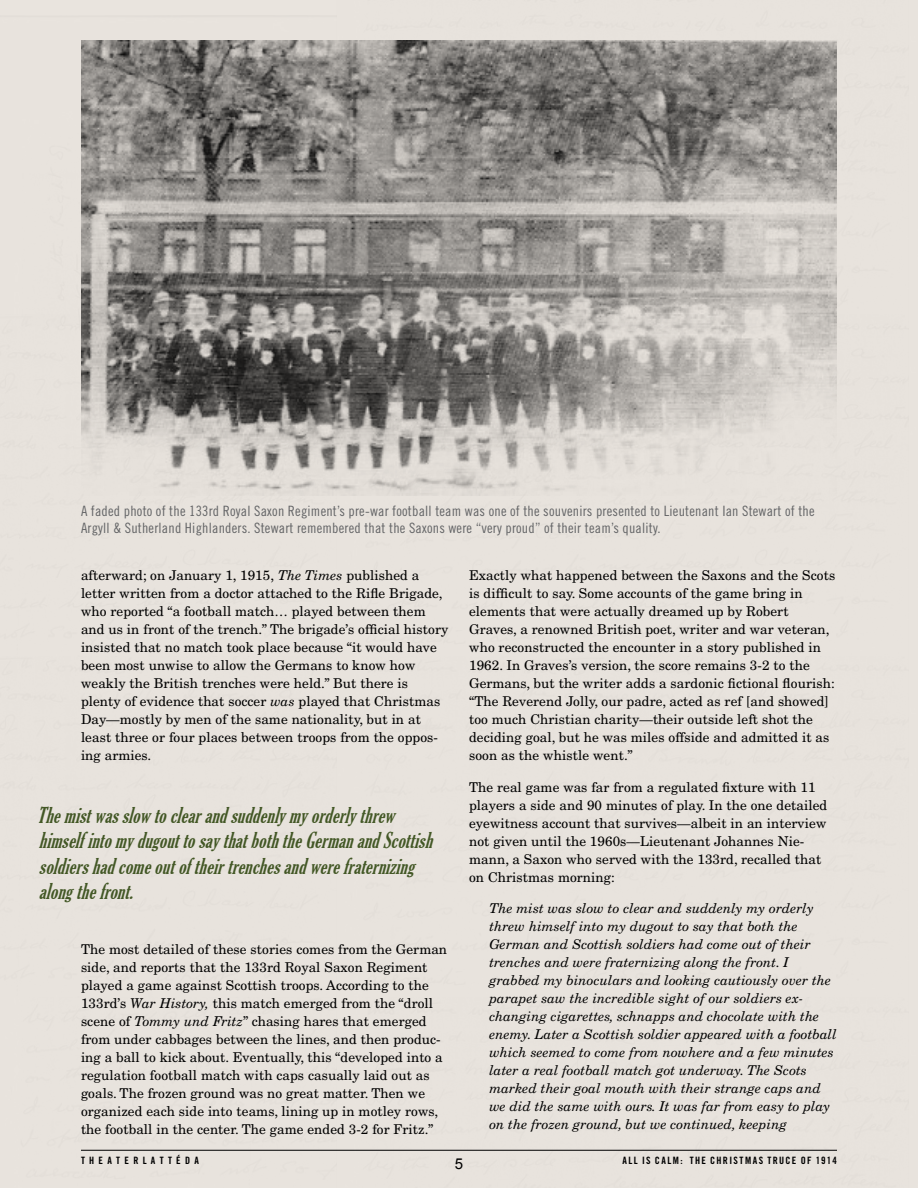
<style>
.page{position:relative;width:918px;height:1188px;background:#fff}
.page>*{position:absolute;margin:0;border:0;box-sizing:border-box;transform-origin:0 0}
.t1{font:italic extra-condensed 21px/25.5px "Gloucester";color:#4a632c}
.t2{font:15px "Arial";color:#000}
.t3{font:14.25px/17.2px "Trade Gothic LT Std Cn 18";letter-spacing:.015em;color:#636466}
.t4{font:13.5px/18px "New Century Schlbk LT Std";letter-spacing:.005em;color:#000}
.t5{font:italic 13.5px/18px "New Century Schlbk LT Std";letter-spacing:.005em;color:#000}
.t6{font:10.2px "Trade Gothic LT Std Bd Cn 20";letter-spacing:.13em;color:#000}
.t7{font:10.2px "Trade Gothic LT Std Bd Cn 20";letter-spacing:.425em;color:#000}
.s1{font-style:italic}
</style>
<div class="page">
<div style="left:0;top:325px;width:918px;height:863px;background:#e8e3dd"></div>
<img style="left:81px;top:40px;width:756px;height:456px">
<p class="t3" style="left:81px;top:502px;width:735px">A faded photo of the 133rd Royal Saxon Regiment’s pre-war football team was one of the souvenirs presented to Lieutenant Ian Stewart of the<br>Argyll &amp; Sutherland Highlanders. Stewart remembered that the Saxons were “very proud” of their team’s quality.</p>
<p class="t4" style="left:81px;top:566px;width:369px">afterward; on January 1, 1915, <span class="s1">The Times</span> published a letter written from a doctor attached to the Rifle Brigade, who reported “a football match… played between them and us in front of the trench.” The brigade’s official history insisted that no match took place because “it would have been most unwise to allow the Germans to know how weakly the British trenches were held.” But there is plenty of evidence that soccer <span class="s1">was</span> played that Christmas Day—mostly by men of the same nationality, but in at least three or four places between troops from the oppos&shy;ing armies.</p>
<h1 class="t1" style="left:37px;top:803px;width:403px">Themistwasslowtoclearandsuddenlymyorderlythrew himself intomydugouttosaythatboththeGermanandScottish soldiershadcomeoutof theirtrenchesandwerefraternizing alongthefront.</h1>
<p class="t4" style="left:81px;top:940px;width:368px">The most detailed of these stories comes from the German side, and reports that the 133rd Royal Saxon Regiment played a game against Scottish troops. According to the 133rd’s <span class="s1">War History,</span> this match emerged from the “droll scene of <span class="s1">Tommy und Fritz</span>” chasing hares that emerged from under cabbages between the lines, and then produc&shy;ing a ball to kick about. Eventually, this “developed into a regulation football match with caps casually laid out as goals. The frozen ground was no great matter. Then we organized each side into teams, lining up in motley rows, the football in the center. The game ended 3-2 for Fritz.”</p>
<p class="t4" style="left:469px;top:566px;width:368px">Exactly what happened between the Saxons and the Scots is difficult to say. Some accounts of the game bring in elements that were actually dreamed up by Robert Graves, a renowned British poet, writer and war veteran, who reconstructed the encounter in a story published in 1962. In Graves’s version, the score remains 3-2 to the Germans, but the writer adds a sardonic fictional flourish: “The Reverend Jolly, our padre, acted as ref [and showed] too much Christian charity—their outside left shot the deciding goal, but he was miles offside and admitted it as soon as the whistle went.”</p>
<p class="t4" style="left:469px;top:778px;width:360px">The real game was far from a regulated fixture with 11 players a side and 90 minutes of play. In the one detailed eyewitness account that survives—albeit in an interview not given until the 1960s—Lieutenant Johannes Nie&shy;mann, a Saxon who served with the 133rd, recalled that on Christmas morning:</p>
<p class="t5" style="left:489px;top:899px;width:349px">The mist was slow to clear and suddenly my orderly threw himself into my dugout to say that both the German and Scottish soldiers had come out of their trenches and were fraternizing along the front. I grabbed my binoculars and looking cautiously over the parapet saw the incredible sight of our soldiers ex&shy;changing cigarettes, schnapps and chocolate with the enemy. Later a Scottish soldier appeared with a football which seemed to come from nowhere and a few minutes later a real football match got underway. The Scots marked their goal mouth with their strange caps and we did the same with ours. It was far from easy to play on the frozen ground, but we continued, keeping</p>
<p class="t7" style="left:81px;top:1155px;width:119px">THEATER LATTÉ DA</p>
<p class="t6" style="left:622px;top:1155px;width:216px">ALL IS CALM: THE CHRISTMAS TRUCE OF 1914</p>
<p class="t2" style="left:455px;top:1153px;width:10px">5</p>
</div>
